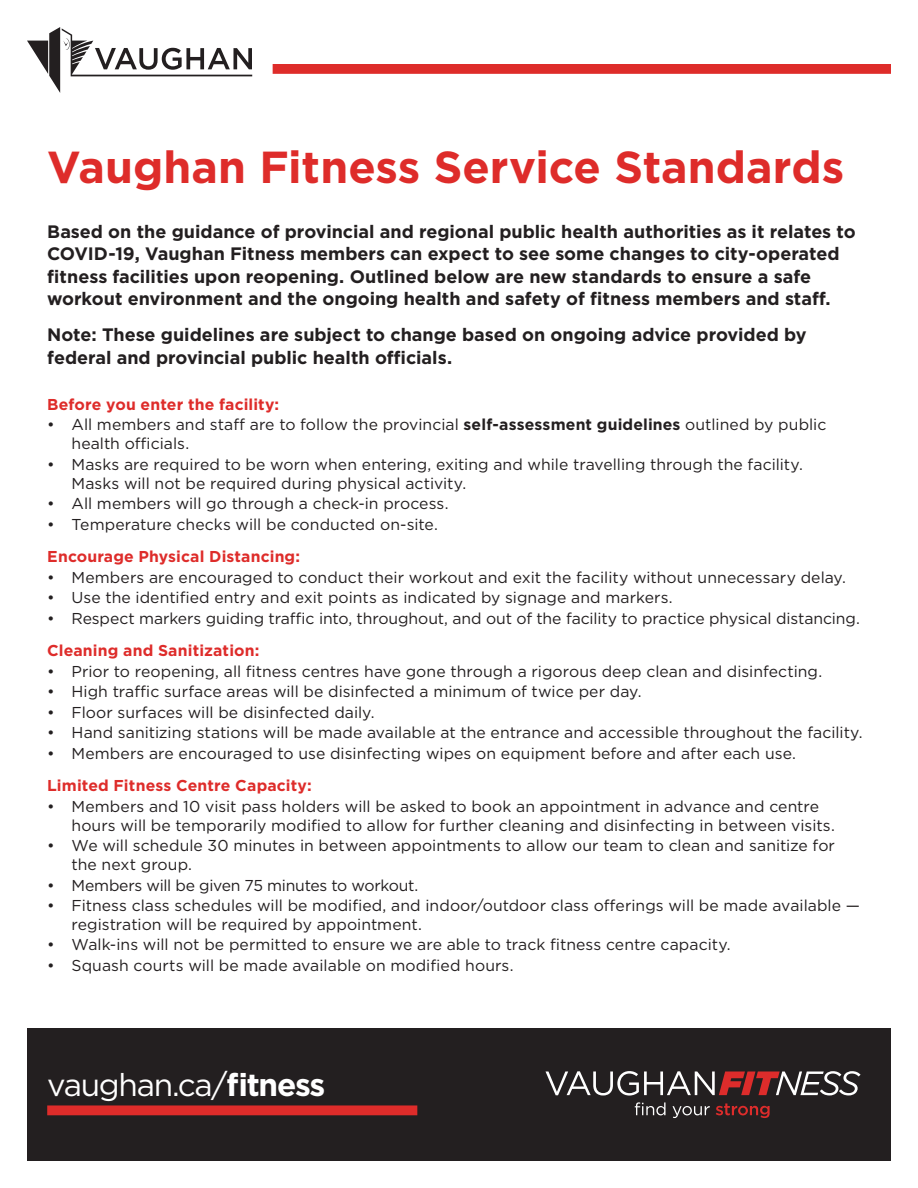
<style>
.page{position:relative;width:918px;height:1188px;background:#fff}
.page>*{position:absolute;margin:0;border:0;box-sizing:border-box;transform-origin:0 0}
.t1{font:700 44.85px "Gotham";color:#de2c2a}
.t2{font:31.65px "Gotham";letter-spacing:-.04em;color:#fff}
.t3{font:700 18px/22.5px "Gotham";color:#231f20}
.t4{font:15.75px/18.9px "Gotham";color:#231f20}
.t5{font:700 15.75px "Gotham";letter-spacing:.01em;color:#de2c2a}
.t6{font:15.75px "Gotham";letter-spacing:-.02em;color:#231f20}
.s1{font-weight:700}
</style>
<div class="page">
<div style="left:273px;top:64px;width:618px;height:10px;background:#de2c2a"></div>
<svg style="left:27px;top:27px;width:225px;height:66px"></svg>
<div style="left:27px;top:1028px;width:864px;height:133px;background:#231f20"></div>
<svg style="left:546px;top:1071px;width:315px;height:25px"></svg>
<svg style="left:635px;top:1102px;width:31px;height:13px"></svg>
<svg style="left:672px;top:1106px;width:38px;height:12px"></svg>
<svg style="left:716px;top:1103px;width:54px;height:15px"></svg>
<div style="left:47px;top:1105px;width:370px;height:10px;background:#de2c2a"></div>
<p class="t1" style="left:47px;top:137px;width:799px">Vaughan Fitness Service Standards</p>
<p class="t3" style="left:47px;top:220px;width:810px">Based on the guidance of provincial and regional public health authorities as it relates to COVID-19, Vaughan Fitness members can expect to see some changes to city-operated fitness facilities upon reopening. Outlined below are new standards to ensure a safe workout environment and the ongoing health and safety of fitness members and staff.</p>
<p class="t3" style="left:47px;top:324px;width:761px">Note: These guidelines are subject to change based on ongoing advice provided by federal and provincial public health officials.</p>
<p class="t5" style="left:47px;top:394px;width:234px">Before you enter the facility:</p>
<p class="t4" style="left:72px;top:415px;width:756px;text-indent:-24px">• All members and staff are to follow the provincial <span class="s1">self-assessment guidelines</span> outlined by public health officials.</p>
<p class="t4" style="left:72px;top:455px;width:733px;text-indent:-24px">• Masks are required to be worn when entering, exiting and while travelling through the facility.<br>Masks will not be required during physical activity.</p>
<p class="t4" style="left:47px;top:494px;width:403px">• All members will go through a check-in process.</p>
<p class="t4" style="left:47px;top:514px;width:392px">• Temperature checks will be conducted on-site.</p>
<p class="t5" style="left:47px;top:546px;width:254px">Encourage Physical Distancing:</p>
<p class="t4" style="left:47px;top:567px;width:800px">• Members are encouraged to conduct their workout and exit the facility without unnecessary delay.</p>
<p class="t4" style="left:47px;top:588px;width:627px">• Use the identified entry and exit points as indicated by signage and markers.</p>
<p class="t4" style="left:47px;top:608px;width:814px">• Respect markers guiding traffic into, throughout, and out of the facility to practice physical distancing.</p>
<p class="t5" style="left:47px;top:640px;width:214px">Cleaning and Sanitization:</p>
<p class="t4" style="left:47px;top:661px;width:776px">• Prior to reopening, all fitness centres have gone through a rigorous deep clean and disinfecting.</p>
<p class="t4" style="left:47px;top:682px;width:596px">• High traffic surface areas will be disinfected a minimum of twice per day.</p>
<p class="t4" style="left:47px;top:702px;width:329px">• Floor surfaces will be disinfected daily.</p>
<p class="t4" style="left:47px;top:723px;width:817px">• Hand sanitizing stations will be made available at the entrance and accessible throughout the facility.</p>
<p class="t4" style="left:47px;top:743px;width:750px">• Members are encouraged to use disinfecting wipes on equipment before and after each use.</p>
<p class="t5" style="left:47px;top:775px;width:266px">Limited Fitness Centre Capacity:</p>
<p class="t4" style="left:72px;top:796px;width:765px;text-indent:-24px">• Members and 10 visit pass holders will be asked to book an appointment in advance and centre hours will be temporarily modified to allow for further cleaning and disinfecting in between visits.</p>
<p class="t4" style="left:72px;top:836px;width:765px;text-indent:-24px">• We will schedule 30 minutes in between appointments to allow our team to clean and sanitize for the next group.</p>
<p class="t6" style="left:47px;top:875px;width:372px">• Members will be given 75 minutes to workout.</p>
<p class="t4" style="left:72px;top:896px;width:790px;text-indent:-24px">• Fitness class schedules will be modified, and indoor/outdoor class offerings will be made available — registration will be required by appointment.</p>
<p class="t4" style="left:47px;top:935px;width:685px">• Walk-ins will not be permitted to ensure we are able to track fitness centre capacity.</p>
<p class="t4" style="left:47px;top:956px;width:468px">• Squash courts will be made available on modified hours.</p>
<p class="t2" style="left:47px;top:1065px;width:280px">vaughan.ca/<span class="s1">fitness</span></p>
</div>
